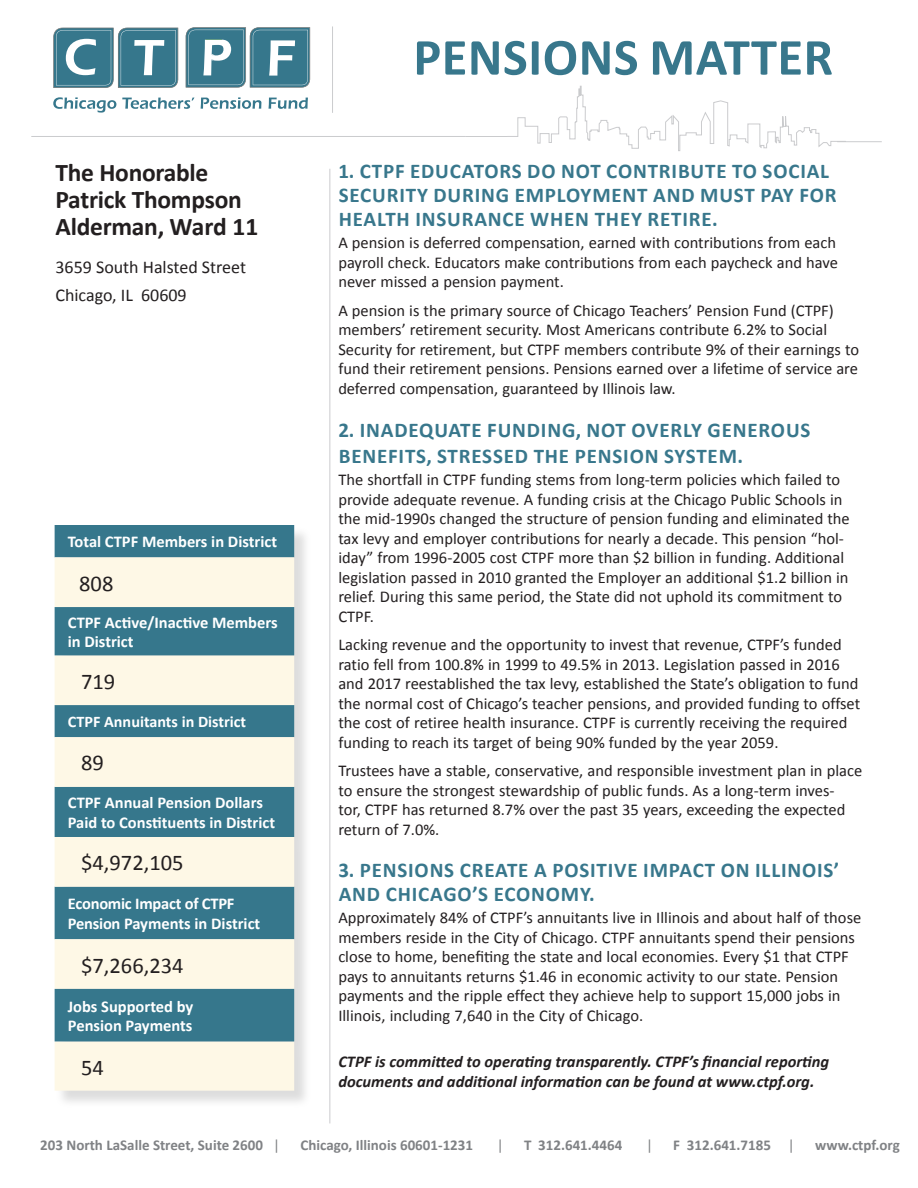
<style>
.page{position:relative;width:918px;height:1188px;background:#fff}
.page>*{position:absolute;margin:0;border:0;box-sizing:border-box;transform-origin:0 0}
.t1{font:700 52.5px "Calibri";letter-spacing:.01em;color:#38778c}
.t2{font:700 25.5px/27px "Calibri";letter-spacing:-.01em;color:#231f20}
.NUMERS{font:22.5px "Calibri";color:#231f20}
.t3{font:700 21px/24px "Calibri";letter-spacing:.04em;color:#38778c}
.t4{font:18px "Calibri";color:#231f20}
.t5{font:16.5px/19.5px "Calibri";color:#231f20}
.t6{font:700 16.5px/19.5px "Calibri";color:#fff}
.t7{font:italic 700 16.5px/19.5px "Calibri";color:#231f20}
.t8{font:700 16.2px "Calibri";color:#fff}
.t9{font:700 15px "Calibri";color:#808285}
.t10{font:15px "Calibri";color:#808285}
.s1{font-weight:400}
</style>
<div class="page">
<hr style="left:329px;top:169px;width:1px;height:954px;background:#a8a9ad">
<hr style="left:31px;top:136px;width:435px;height:1px;background:#a8a9ad">
<svg style="left:465px;top:86px;width:417px;height:65px"></svg>
<hr style="left:332px;top:26px;width:1px;height:87px;background:#a8a9ad">
<svg style="left:53px;top:28px;width:125px;height:60px;background:#5c8fa0"></svg>
<svg style="left:186px;top:27px;width:124px;height:61px;background:#5f91a1"></svg>
<svg style="left:53px;top:97px;width:63px;height:16px"></svg>
<svg style="left:122px;top:98px;width:72px;height:11px"></svg>
<svg style="left:201px;top:97px;width:60px;height:12px"></svg>
<svg style="left:269px;top:98px;width:39px;height:11px"></svg>
<div style="left:56px;top:526px;width:256px;height:582px;background:#808080;opacity:.27"></div>
<div style="left:55px;top:525px;width:239px;height:32px;background:#36778c"></div>
<div style="left:55px;top:557px;width:239px;height:534px;background:#fef8e6"></div>
<svg style="left:55px;top:607px;width:239px;height:434px;background:#91b2b5"></svg>
<p class="t2" style="left:56px;top:159px;width:204px">The Honorable<br>Patrick Thompson<br>Alderman, Ward 11</p>
<p class="t4" style="left:56px;top:255px;width:192px">3659 South Halsted Street</p>
<p class="t4" style="left:56px;top:284px;width:133px">Chicago, IL 60609</p>
<p class="t6" style="left:68px;top:532px;width:211px">Total CTPF Members in District</p>
<p class="NUMERS" style="left:79px;top:569px;width:36px">808</p>
<p class="t6" style="left:68px;top:612px;width:211px">CTPF Active/Inactive Members in District</p>
<p class="NUMERS" style="left:81px;top:667px;width:36px">719</p>
<p class="t8" style="left:68px;top:711px;width:180px">CTPF Annuitants in District</p>
<p class="NUMERS" style="left:81px;top:749px;width:24px">89</p>
<p class="t6" style="left:68px;top:793px;width:209px">CTPF Annual Pension Dollars<br>Paid to Constituents in District</p>
<p class="NUMERS" style="left:81px;top:849px;width:104px">$4,972,105</p>
<p class="t6" style="left:68px;top:894px;width:194px">Economic Impact of CTPF<br>Pension Payments in District</p>
<p class="NUMERS" style="left:81px;top:951px;width:104px">$7,266,234</p>
<p class="t6" style="left:68px;top:996px;width:127px">Jobs Supported by<br>Pension Payments</p>
<p class="NUMERS" style="left:81px;top:1053px;width:24px">54</p>
<h1 class="t1" style="left:413px;top:24px;width:421px">PENSIONS MATTER</h1>
<p class="t3" style="left:338px;top:159px;width:500px">1. CTPF EDUCATORS DO NOT CONTRIBUTE TO SOCIAL<br>SECURITY DURING EMPLOYMENT AND MUST PAY FOR<br>HEALTH INSURANCE WHEN THEY RETIRE.</p>
<p class="t5" style="left:338px;top:233px;width:501px;text-align:justify">A pension is deferred compensation, earned with contributions from each payroll check. Educators make contributions from each paycheck and have never missed a pension payment.</p>
<p class="t5" style="left:338px;top:301px;width:522px">A pension is the primary source of Chicago Teachers’ Pension Fund (CTPF) members’ retirement security. Most Americans contribute 6.2% to Social Security for retirement, but CTPF members contribute 9% of their earnings to fund their retirement pensions. Pensions earned over a lifetime of service are deferred compensation, guaranteed by Illinois law.</p>
<p class="t3" style="left:338px;top:418px;width:474px;line-height:25.5px">2. INADEQUATE FUNDING, NOT OVERLY GENEROUS<br>BENEFITS, STRESSED THE PENSION SYSTEM.</p>
<p class="t5" style="left:338px;top:470px;width:513px">The shortfall in CTPF funding stems from long-term policies which failed to provide adequate revenue. A funding crisis at the Chicago Public Schools in the mid-1990s changed the structure of pension funding and eliminated the tax levy and employer contributions for nearly a decade. This pension “hol&shy;iday” from 1996-2005 cost CTPF more than $2 billion in funding. Additional legislation passed in 2010 granted the Employer an additional $1.2 billion in relief. During this same period, the State did not uphold its commitment to CTPF.</p>
<p class="t5" style="left:338px;top:635px;width:523px">Lacking revenue and the opportunity to invest that revenue, CTPF’s funded ratio fell from 100.8% in 1999 to 49.5% in 2013. Legislation passed in 2016 and 2017 reestablished the tax levy, established the State’s obligation to fund the normal cost of Chicago’s teacher pensions, and provided funding to offset the cost of retiree health insurance. CTPF is currently receiving the required funding to reach its target of being 90% funded by the year 2059.</p>
<p class="t5" style="left:338px;top:761px;width:525px">Trustees have a stable, conservative, and responsible investment plan in place to ensure the strongest stewardship of public funds. As a long-term inves-<br>tor, CTPF has returned 8.7% over the past 35 years, exceeding the expected return of 7.0%.</p>
<p class="t3" style="left:338px;top:858px;width:502px">3. PENSIONS CREATE A POSITIVE IMPACT ON ILLINOIS’<br>AND CHICAGO’S ECONOMY.</p>
<p class="t5" style="left:338px;top:908px;width:525px">Approximately 84% of CTPF’s annuitants live in Illinois and about half of those members reside in the City of Chicago. CTPF annuitants spend their pensions close to home, benefiting the state and local economies. Every $1 that CTPF pays to annuitants returns $1.46 in economic activity to our state. Pension payments and the ripple effect they achieve help to support 15,000 jobs in Illinois, including 7,640 in the City of Chicago.</p>
<p class="t7" style="left:338px;top:1052px;width:493px">CTPF is committed to operating transparently. CTPF’s financial reporting documents and additional information can be found at www.ctpf.org.</p>
<p class="t9" style="left:40px;top:1136px;width:241px">203 North LaSalle Street, Suite 2600 <span class="s1">|</span></p>
<p class="t9" style="left:300px;top:1136px;width:174px">Chicago, Illinois 60601-1231</p>
<p class="t10" style="left:497px;top:1136px;width:8px">|</p>
<p class="t9" style="left:524px;top:1136px;width:100px">T 312.641.4464</p>
<p class="t10" style="left:646px;top:1136px;width:8px">|</p>
<p class="t9" style="left:673px;top:1136px;width:123px">F 312.641.7185 <span class="s1">|</span></p>
<p class="t9" style="left:815px;top:1136px;width:86px">www.ctpf.org</p>
</div>
